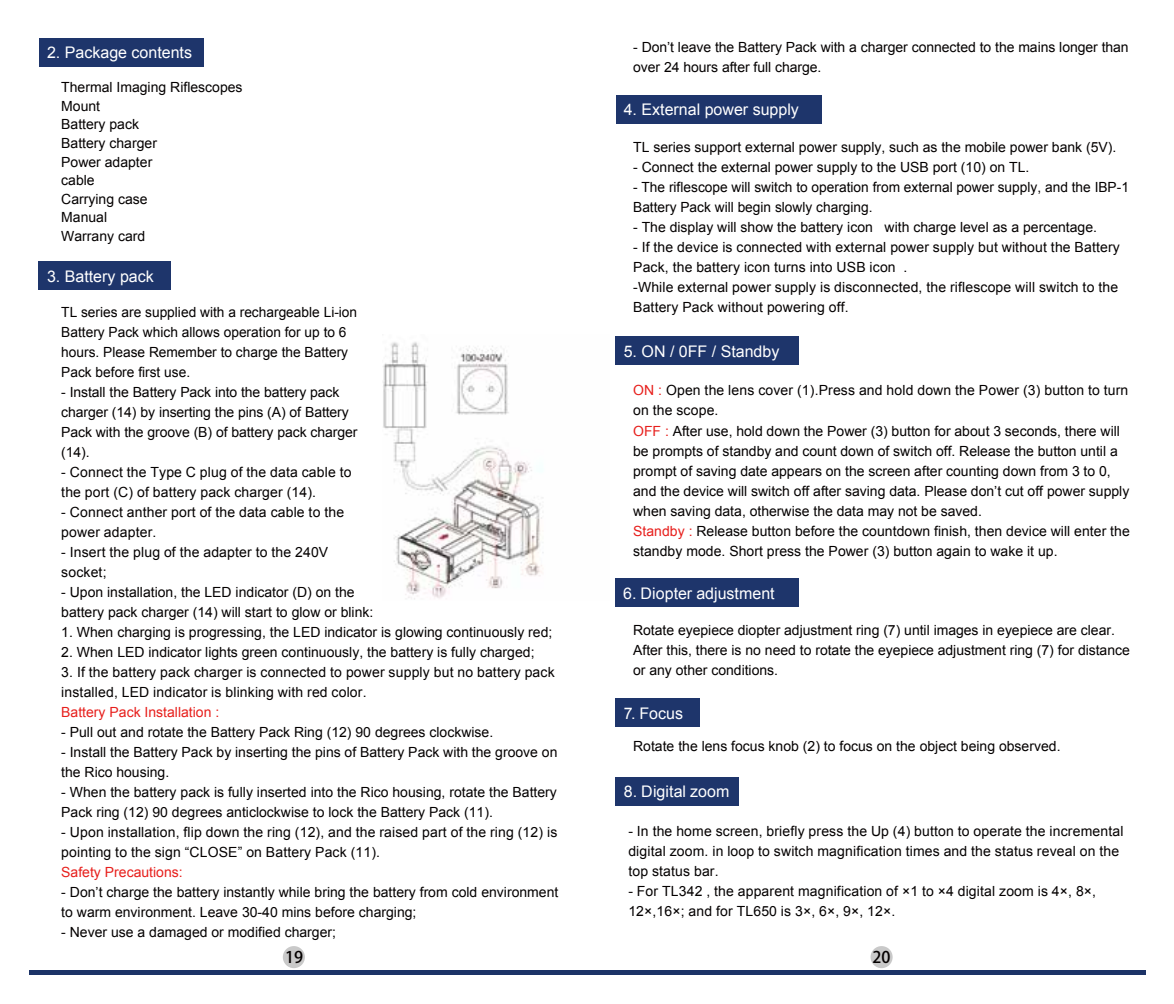
<style>
.page{position:relative;width:1174px;height:1004px;background:#fff}
.page>*{position:absolute;margin:0;border:0;box-sizing:border-box;transform-origin:0 0}
.t1{font:16px "Arial";color:#fff}
.t2{font:16px "Adobe Heiti Std";color:#040000}
.t3{font:14px/20px "Arial";color:#040000}
.t4{font:14px "Arial";color:#e71f1c}
.s1{color:#e71f1c}
</style>
<div class="page">
<div style="left:39px;top:38px;width:165px;height:28px;background:#1e356b"></div>
<div style="left:615px;top:95px;width:206px;height:28px;background:#1e356b"></div>
<div style="left:615px;top:336px;width:184px;height:29px;background:#1e356b"></div>
<div style="left:615px;top:578px;width:184px;height:29px;background:#1e356b"></div>
<div style="left:39px;top:262px;width:132px;height:28px;background:#1e356b"></div>
<div style="left:615px;top:698px;width:84px;height:28px;background:#1e356b"></div>
<div style="left:615px;top:777px;width:124px;height:28px;background:#1e356b"></div>
<img style="left:383px;top:342px;width:161px;height:258px">
<div style="left:29px;top:970px;width:1116px;height:5px;background:#1c3367"></div>
<div style="left:283px;top:946px;width:22px;height:22px;background:#c9c9c9;border-radius:50%"></div>
<div style="left:870px;top:946px;width:22px;height:22px;background:#c9c9c9;border-radius:50%"></div>
<p class="t1" style="left:47px;top:42px;width:146px">2. Package contents</p>
<p class="t3" style="left:61px;top:78px;width:183px;line-height:18.6px">Thermal Imaging Riflescopes<br>Mount<br>Battery pack<br>Battery charger<br>Power adapter<br>cable<br>Carrying case<br>Manual<br>Warrany card</p>
<p class="t1" style="left:47px;top:266px;width:108px">3. Battery pack</p>
<p class="t3" style="left:61px;top:302px;width:297px">TL series are supplied with a rechargeable Li-ion Battery Pack which allows operation for up to 6 hours. Please Remember to charge the Battery Pack before first use.</p>
<p class="t3" style="left:61px;top:382px;width:298px">- Install the Battery Pack into the battery pack charger (14) by inserting the pins (A) of Battery Pack with the groove (B) of battery pack charger (14).</p>
<p class="t3" style="left:61px;top:462px;width:292px">- Connect the Type C plug of the data cable to the port (C) of battery pack charger (14).</p>
<p class="t3" style="left:61px;top:502px;width:284px">- Connect anther port of the data cable to the power adapter.</p>
<p class="t3" style="left:61px;top:542px;width:268px">- Insert the plug of the adapter to the 240V socket;</p>
<p class="t3" style="left:61px;top:582px;width:313px">- Upon installation, the LED indicator (D) on the battery pack charger (14) will start to glow or blink:</p>
<p class="t3" style="left:61px;top:622px;width:492px">1. When charging is progressing, the LED indicator is glowing continuously red;</p>
<p class="t3" style="left:61px;top:642px;width:475px">2. When LED indicator lights green continuously, the battery is fully charged;</p>
<p class="t3" style="left:61px;top:662px;width:495px">3. If the battery pack charger is connected to power supply but no battery pack installed, LED indicator is blinking with red color.</p>
<p class="t4" style="left:61px;top:702px;width:159px">Battery Pack Installation :</p>
<p class="t3" style="left:61px;top:722px;width:433px">- Pull out and rotate the Battery Pack Ring (12) 90 degrees clockwise.</p>
<p class="t3" style="left:61px;top:742px;width:497px">- Install the Battery Pack by inserting the pins of Battery Pack with the groove on the Rico housing.</p>
<p class="t3" style="left:61px;top:782px;width:497px">- When the battery pack is fully inserted into the Rico housing, rotate the Battery<br>Pack ring (12) 90 degrees anticlockwise to lock the Battery Pack (11).</p>
<p class="t3" style="left:61px;top:822px;width:497px">- Upon installation, flip down the ring (12), and the raised part of the ring (12) is pointing to the sign “CLOSE” on Battery Pack (11).</p>
<p class="t4" style="left:61px;top:862px;width:123px">Safety Precautions:</p>
<p class="t3" style="left:61px;top:881px;width:498px">- Don’t charge the battery instantly while bring the battery from cold environment to warm environment. Leave 30-40 mins before charging;</p>
<p class="t3" style="left:61px;top:921px;width:276px">- Never use a damaged or modified charger;</p>
<p class="t3" style="left:633px;top:37px;width:497px">- Don’t leave the Battery Pack with a charger connected to the mains longer than over 24 hours after full charge.</p>
<p class="t1" style="left:624px;top:99px;width:177px">4. External power supply</p>
<p class="t3" style="left:633px;top:137px;width:485px">TL series support external power supply, such as the mobile power bank (5V).</p>
<p class="t3" style="left:633px;top:157px;width:398px">- Connect the external power supply to the USB port (10) on TL.</p>
<p class="t3" style="left:633px;top:177px;width:497px">- The riflescope will switch to operation from external power supply, and the IBP-1<br>Battery Pack will begin slowly charging.</p>
<p class="t3" style="left:633px;top:217px;width:465px">- The display will show the battery icon with charge level as a percentage.</p>
<p class="t3" style="left:633px;top:237px;width:488px">- If the device is connected with external power supply but without the Battery Pack, the battery icon turns into USB icon .<br>-While external power supply is disconnected, the riflescope will switch to the Battery Pack without powering off.</p>
<p class="t1" style="left:624px;top:341px;width:157px">5. ON / 0FF / Standby</p>
<p class="t3" style="left:633px;top:380px;width:498px"><span class="s1">ON :</span> Open the lens cover (1).Press and hold down the Power (3) button to turn on the scope.<br><span class="s1">OFF :</span> After use, hold down the Power (3) button for about 3 seconds, there will be prompts of standby and count down of switch off. Release the button until a prompt of saving date appears on the screen after counting down from 3 to 0, and the device will switch off after saving data. Please don’t cut off power supply when saving data, otherwise the data may not be saved.<br><span class="s1">Standby :</span> Release button before the countdown finish, then device will enter the standby mode. Short press the Power (3) button again to wake it up.</p>
<p class="t1" style="left:623px;top:582px;width:153px">6. Diopter adjustment</p>
<p class="t3" style="left:633px;top:620px;width:498px">Rotate eyepiece diopter adjustment ring (7) until images in eyepiece are clear.<br>After this, there is no need to rotate the eyepiece adjustment ring (7) for distance or any other conditions.</p>
<p class="t1" style="left:624px;top:702px;width:61px">7. Focus</p>
<p class="t3" style="left:633px;top:736px;width:429px">Rotate the lens focus knob (2) to focus on the object being observed.</p>
<p class="t1" style="left:624px;top:781px;width:107px">8. Digital zoom</p>
<p class="t3" style="left:628px;top:821px;width:496px">- In the home screen, briefly press the Up (4) button to operate the incremental digital zoom. in loop to switch magnification times and the status reveal on the top status bar.</p>
<p class="t3" style="left:628px;top:881px;width:469px">- For TL342 , the apparent magnification of ×1 to ×4 digital zoom is 4×, 8×,<br>12×,16×; and for TL650 is 3×, 6×, 9×, 12×.</p>
<p class="t2" style="left:285px;top:947px;width:19px">19</p>
<p class="t2" style="left:872px;top:947px;width:19px">20</p>
</div>
